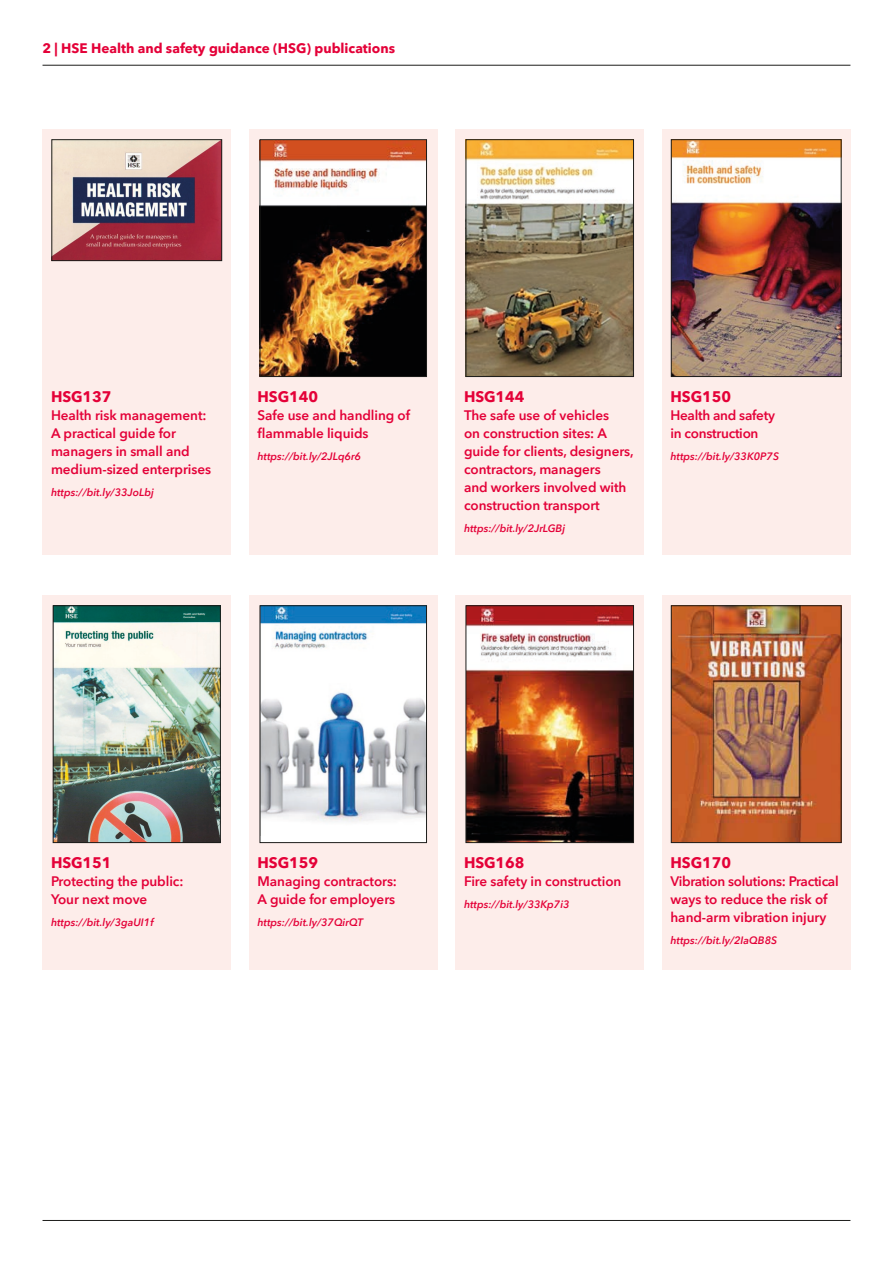
<style>
.page{position:relative;width:893px;height:1263px;background:#fff}
.page>*{position:absolute;margin:0;border:0;box-sizing:border-box;transform-origin:0 0}
.t1{font:700 15px "Avenir Next W1 G";letter-spacing:-.005em;color:#e40138}
.t2{font:600 13.5px/18px "Avenir Next W1 G";letter-spacing:-.005em;color:#e40138}
.t3{font:700 13.5px "Avenir Next W1 G";color:#e40138}
.t4{font:italic 600 10.5px "Avenir Next W1 G";color:#e40138}
</style>
<div class="page">
<hr style="left:43px;top:65px;width:807px;height:1px;background:#1d1d1b">
<hr style="left:43px;top:1220px;width:807px;height:1px;background:#1d1d1b">
<div style="left:43px;top:129px;width:188px;height:425px;background:#fdedea"></div>
<div style="left:43px;top:595px;width:188px;height:374px;background:#fdedea"></div>
<div style="left:249px;top:129px;width:188px;height:425px;background:#fdedea"></div>
<div style="left:249px;top:595px;width:188px;height:374px;background:#fdedea"></div>
<div style="left:455px;top:129px;width:189px;height:425px;background:#fdedea"></div>
<div style="left:455px;top:595px;width:189px;height:374px;background:#fdedea"></div>
<div style="left:662px;top:129px;width:188px;height:425px;background:#fdedea"></div>
<div style="left:662px;top:595px;width:188px;height:374px;background:#fdedea"></div>
<img style="left:54px;top:142px;width:166px;height:117px">
<div style="left:52px;top:140px;width:170px;height:121px;border:1px solid #1d1d1b"></div>
<img style="left:55px;top:608px;width:164px;height:233px">
<div style="left:53px;top:606px;width:168px;height:237px;border:1px solid #1d1d1b"></div>
<img style="left:262px;top:142px;width:163px;height:233px">
<div style="left:260px;top:140px;width:167px;height:237px;border:1px solid #1d1d1b"></div>
<div style="left:260px;top:606px;width:166px;height:236px;background:#fff"></div>
<img style="left:262px;top:608px;width:163px;height:214px">
<div style="left:260px;top:606px;width:167px;height:237px;border:1px solid #1d1d1b"></div>
<img style="left:468px;top:142px;width:164px;height:233px">
<div style="left:466px;top:140px;width:168px;height:237px;border:1px solid #1d1d1b"></div>
<img style="left:468px;top:608px;width:164px;height:233px">
<div style="left:466px;top:606px;width:168px;height:237px;border:1px solid #1d1d1b"></div>
<img style="left:673px;top:142px;width:166px;height:233px">
<div style="left:671px;top:140px;width:170px;height:237px;border:1px solid #1d1d1b"></div>
<img style="left:673px;top:608px;width:166px;height:233px">
<div style="left:671px;top:606px;width:170px;height:237px;border:1px solid #1d1d1b"></div>
<p class="t3" style="left:43px;top:37px;width:354px">2 | HSE Health and safety guidance (HSG) publications</p>
<p class="t1" style="left:51px;top:384px;width:62px">HSG137</p>
<p class="t2" style="left:51px;top:405px;width:162px">Health risk management:<br>A practical guide for managers in small and medium-sized enterprises</p>
<p class="t4" style="left:51px;top:484px;width:104px">https://bit.ly/33JoLbj</p>
<p class="t1" style="left:257px;top:384px;width:62px">HSG140</p>
<p class="t2" style="left:257px;top:405px;width:154px">Safe use and handling of flammable liquids</p>
<p class="t4" style="left:257px;top:448px;width:105px">https://bit.ly/2JLq6r6</p>
<p class="t1" style="left:464px;top:384px;width:62px">HSG144</p>
<p class="t2" style="left:464px;top:405px;width:171px">The safe use of vehicles<br>on construction sites: A guide for clients, designers, contractors, managers<br>and workers involved with construction transport</p>
<p class="t4" style="left:464px;top:520px;width:103px">https://bit.ly/2JrLGBj</p>
<p class="t1" style="left:670px;top:384px;width:62px">HSG150</p>
<p class="t2" style="left:670px;top:405px;width:106px">Health and safety in construction</p>
<p class="t4" style="left:670px;top:448px;width:110px">https://bit.ly/33K0P7S</p>
<p class="t1" style="left:51px;top:850px;width:62px">HSG151</p>
<p class="t2" style="left:51px;top:871px;width:134px">Protecting the public:<br>Your next move</p>
<p class="t4" style="left:51px;top:914px;width:104px">https://bit.ly/3gaUI1f</p>
<p class="t1" style="left:257px;top:850px;width:62px">HSG159</p>
<p class="t2" style="left:257px;top:871px;width:141px">Managing contractors:<br>A guide for employers</p>
<p class="t4" style="left:257px;top:914px;width:107px">https://bit.ly/37QirQT</p>
<p class="t1" style="left:464px;top:850px;width:62px">HSG168</p>
<p class="t2" style="left:464px;top:871px;width:159px">Fire safety in construction</p>
<p class="t4" style="left:464px;top:896px;width:107px">https://bit.ly/33Kp7i3</p>
<p class="t1" style="left:670px;top:850px;width:62px">HSG170</p>
<p class="t2" style="left:670px;top:871px;width:170px">Vibration solutions: Practical ways to reduce the risk of hand-arm vibration injury</p>
<p class="t4" style="left:670px;top:932px;width:108px">https://bit.ly/2IaQB8S</p>
</div>
